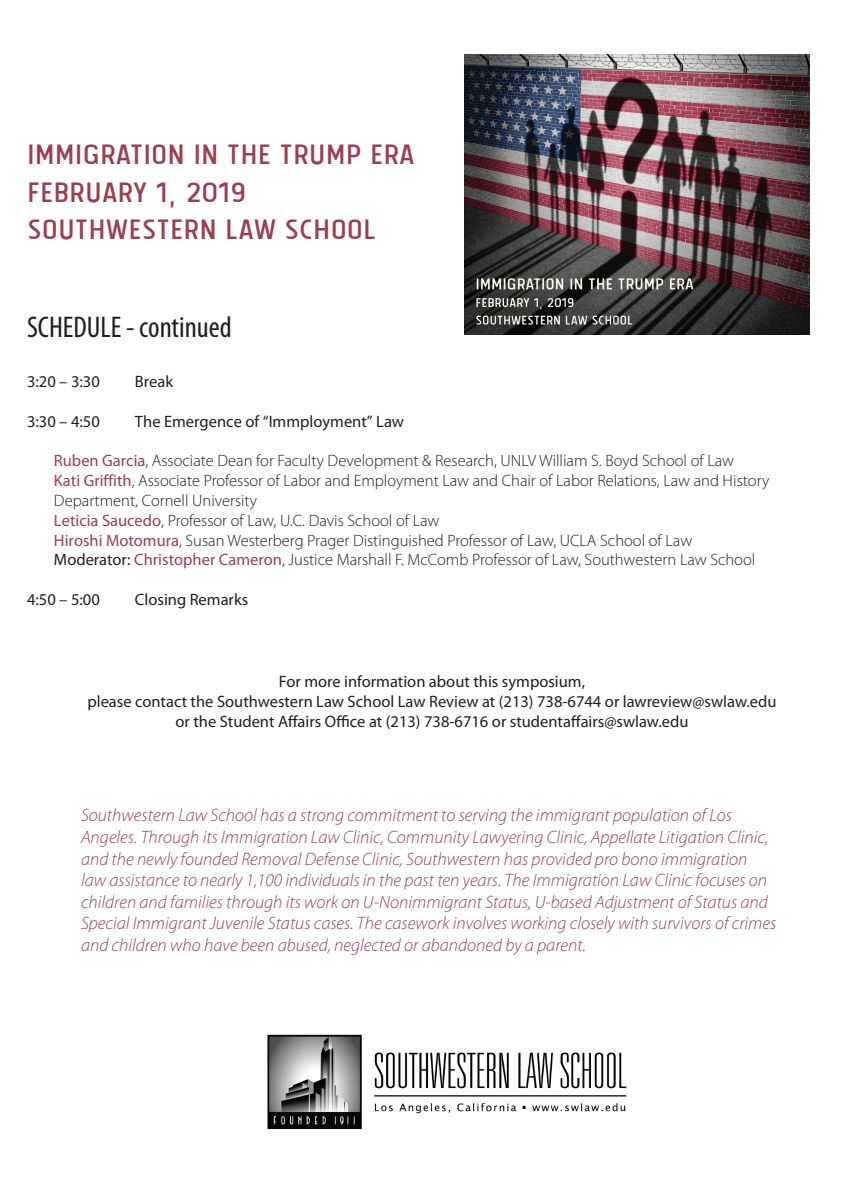
<style>
.page{position:relative;width:864px;height:1188px;background:#fff}
.page>*{position:absolute;margin:0;border:0;box-sizing:border-box;transform-origin:0 0}
.t1{font:39px/37.5px "Tolyer No 1";color:#9d3e51}
.t2{font:condensed 30px "Myriad Pro";color:#231f20}
.t3{font:italic 300 18px/21.6px "Myriad Pro";color:#9d3e51}
.t4{font:300 16.5px/19.8px "Myriad Pro";color:#231f20}
.t5{font:16.5px/19.8px "Myriad Pro";color:#231f20;text-align:center}
.s1{font-weight:400;color:#9d3e51}
.s2{font-weight:400}
</style>
<div class="page">
<img style="left:464px;top:54px;width:346px;height:281px">
<img style="left:267px;top:1034px;width:360px;height:96px">
<h1 class="t1" style="left:27px;top:135px;width:389px">Immigration in the Trump Era<br>February 1, 2019<br>Southwestern Law School</h1>
<h2 class="t2" style="left:27px;top:309px;width:206px">SCHEDULE - continued</h2>
<p class="t5" style="left:27px;top:371px;width:74px">3:20 – 3:30</p>
<p class="t5" style="left:135px;top:371px;width:40px">Break</p>
<p class="t5" style="left:27px;top:411px;width:74px">3:30 – 4:50</p>
<p class="t5" style="left:135px;top:411px;width:271px">The Emergence of “Immployment” Law</p>
<p class="t4" style="left:54px;top:451px;width:717px"><span class="s1">Ruben Garcia</span>, Associate Dean for Faculty Development &amp; Research, UNLV William S. Boyd School of Law<br><span class="s1">Kati Griffith</span>, Associate Professor of Labor and Employment Law and Chair of Labor Relations, Law and History Department, Cornell University<br><span class="s1">Leticia Saucedo</span>, Professor of Law, U.C. Davis School of Law<br><span class="s1">Hiroshi Motomura</span>, Susan Westerberg Prager Distinguished Professor of Law, UCLA School of Law <span class="s2">Moderator:</span> <span class="s1">Christopher Cameron</span>, Justice Marshall F. McComb Professor of Law, Southwestern Law School</p>
<p class="t5" style="left:27px;top:589px;width:74px">4:50 – 5:00</p>
<p class="t5" style="left:135px;top:589px;width:115px">Closing Remarks</p>
<p class="t5" style="left:87px;top:672px;width:691px">For more information about this symposium,<br>please contact the Southwestern Law School Law Review at (213) 738-6744 or lawreview@swlaw.edu or the Student Affairs Office at (213) 738-6716 or studentaffairs@swlaw.edu</p>
<p class="t3" style="left:81px;top:805px;width:697px">Southwestern Law School has a strong commitment to serving the immigrant population of Los Angeles. Through its Immigration Law Clinic, Community Lawyering Clinic, Appellate Litigation Clinic, and the newly founded Removal Defense Clinic, Southwestern has provided pro bono immigration law assistance to nearly 1,100 individuals in the past ten years. The Immigration Law Clinic focuses on children and families through its work on U-Nonimmigrant Status, U-based Adjustment of Status and Special Immigrant Juvenile Status cases. The casework involves working closely with survivors of crimes and children who have been abused, neglected or abandoned by a parent.</p>
</div>
